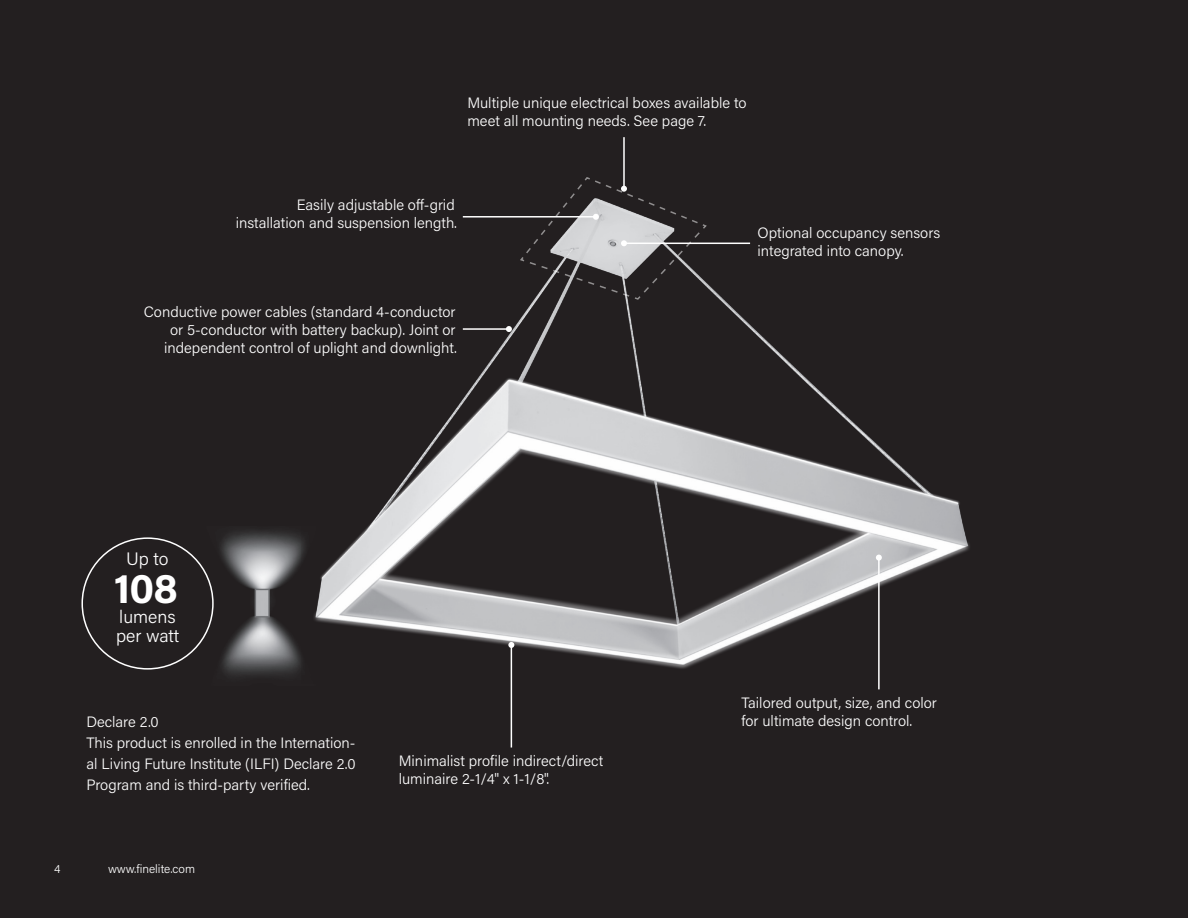
<style>
.page{position:relative;width:1188px;height:918px;background:#231f20}
.page>*{position:absolute;margin:0;border:0;box-sizing:border-box;transform-origin:0 0}
._10_PT_Copy{font:700 42px "Acumin Pro";color:#fff}
._10_PT_Copy-2{font:300 18px "Acumin Pro";color:#fff}
._10_PT_Copy-3{font:300 15px/18px "Acumin Pro";color:#fff}
.t1{font:300 12px "Acumin Pro";color:#fff}
</style>
<div class="page">
<img style="left:199px;top:530px;width:102px;height:147px">
<img style="left:301px;top:216px;width:669px;height:468px">
<hr style="left:623px;top:137px;width:2px;height:52px;background:#fff">
<hr style="left:624px;top:243px;width:126px;height:1px;background:#fff">
<hr style="left:463px;top:328px;width:46px;height:2px;background:#fff">
<svg style="left:506px;top:326px;width:6px;height:6px"></svg>
<hr style="left:463px;top:216px;width:133px;height:2px;background:#fff">
<hr style="left:878px;top:558px;width:2px;height:131px;background:#fff">
<svg style="left:876px;top:555px;width:6px;height:6px"></svg>
<hr style="left:511px;top:645px;width:1px;height:103px;background:#fff">
<svg style="left:508px;top:642px;width:6px;height:6px"></svg>
<svg style="left:519px;top:176px;width:189px;height:125px"></svg>
<p class="_10_PT_Copy-3" style="left:467px;top:93px;width:281px">Multiple unique electrical boxes available to meet all mounting needs. See page 7.</p>
<p class="_10_PT_Copy-3" style="left:297px;top:195px;width:160px">Easily adjustable off-grid</p>
<p class="_10_PT_Copy-3" style="left:236px;top:213px;width:223px">installation and suspension length.</p>
<p class="_10_PT_Copy-3" style="left:144px;top:302px;width:315px;text-align:right">Conductive power cables (standard 4-conductor or 5-conductor with battery backup). Joint or independent control of uplight and downlight.</p>
<p class="_10_PT_Copy-3" style="left:758px;top:223px;width:184px">Optional occupancy sensors integrated into canopy.</p>
<p class="_10_PT_Copy-2" style="left:126px;top:546px;width:44px">Up to</p>
<p class="_10_PT_Copy" style="left:114px;top:559px;width:66px">108</p>
<p class="_10_PT_Copy-2" style="left:119px;top:604px;width:58px">lumens</p>
<p class="_10_PT_Copy-2" style="left:116px;top:623px;width:65px">per watt</p>
<p class="_10_PT_Copy-3" style="left:86px;top:712px;width:74px">Declare 2.0</p>
<p class="_10_PT_Copy-3" style="left:86px;top:731px;width:271px;line-height:21px;text-align:justify">This product is enrolled in the Internation&shy;al Living Future Institute (ILFI) Declare 2.0<br>Program and is third-party verified.</p>
<p class="t1" style="left:54px;top:860px;width:8px">4</p>
<p class="t1" style="left:108px;top:860px;width:89px">www.finelite.com</p>
<p class="_10_PT_Copy-3" style="left:399px;top:751px;width:206px">Minimalist profile indirect/direct luminaire 2-1/4" x 1-1/8".</p>
<p class="_10_PT_Copy-3" style="left:741px;top:693px;width:197px">Tailored output, size, and color for ultimate design control.</p>
</div>
